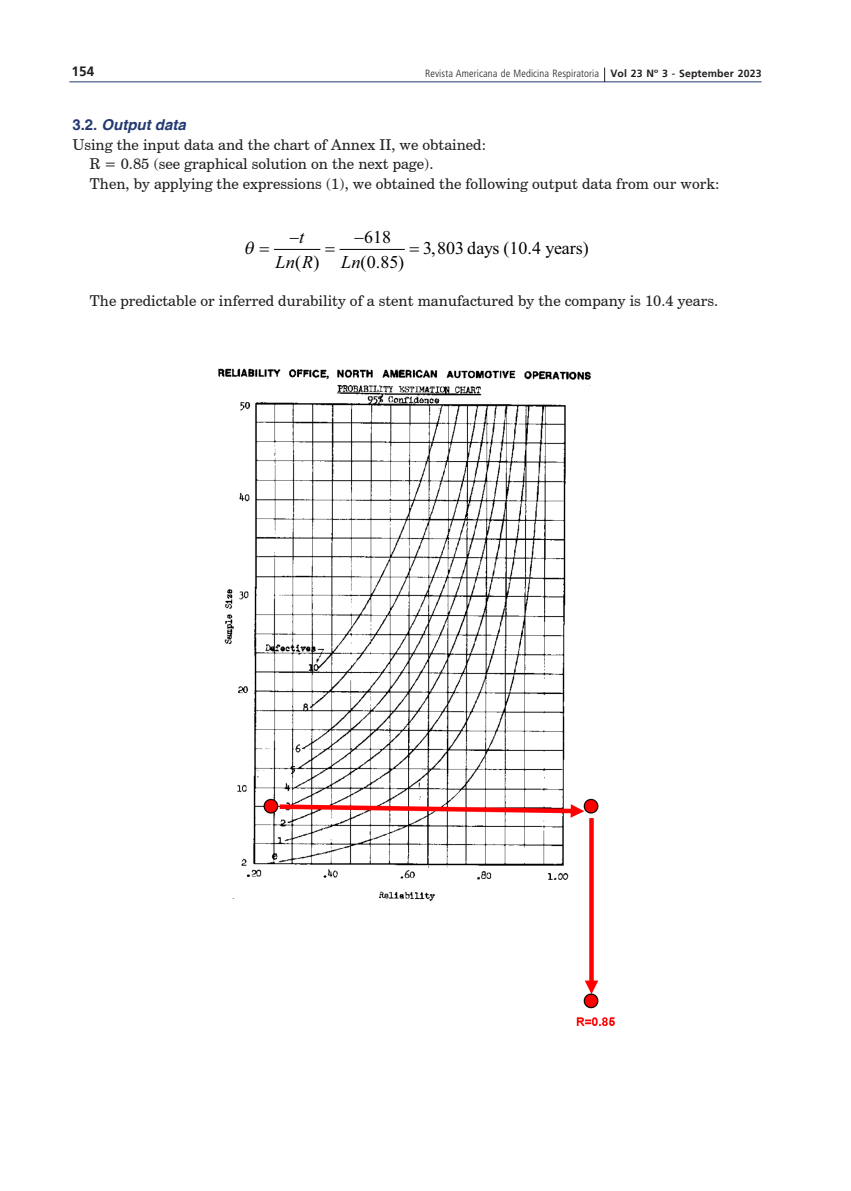
<style>
.page{position:relative;width:851px;height:1191px;background:#fff}
.page>*{position:absolute;margin:0;border:0;box-sizing:border-box;transform-origin:0 0}
.t1{font:18px "Times New Roman";color:#000}
.t2{font:italic 18px "Times New Roman";color:#000}
.t3{font:15px/19.5px "Century Schoolbook BT";color:#231f20}
.t4{font:italic 700 15px "Helvetica";color:#253a71}
.t5{font:700 13.5px "Frutiger";color:#231f20}
.t6{font:300 condensed 10.5px "Frutiger LT Std";letter-spacing:.01em;color:#231f20}
.s1{font-family:"Frutiger";font-weight:700;font-stretch:normal}
.s2{font-style:normal}
.s3{font-style:italic}
</style>
<div class="page">
<hr style="left:69px;top:81px;width:692px;height:1px;background:#253a71">
<svg style="left:604px;top:67px;width:1px;height:15px"></svg>
<hr style="left:274px;top:249px;width:46px;height:1px;background:#000">
<hr style="left:339px;top:249px;width:66px;height:1px;background:#000">
<img style="left:218px;top:368px;width:397px;height:657px">
<p class="t5" style="left:71px;top:63px;width:24px">154</p>
<p class="t6" style="left:425px;top:67px;width:338px">Revista Americana de Medicina Respiratoria <span class="s1">Vol 23 Nº 3 - September 2023</span></p>
<p class="t4" style="left:72px;top:115px;width:115px"><span class="s2">3.2.</span> Output data</p>
<p class="t3" style="left:89px;top:134px;width:631px;text-indent:-17px">Using the input data and the chart of Annex II, we obtained:<br>R = 0.85 (see graphical solution on the next page).<br>Then, by applying the expressions (1), we obtained the following output data from our work:</p>
<p class="t2" style="left:289px;top:224px;width:16px">−t</p>
<p class="t1" style="left:354px;top:230px;width:38px">−618</p>
<p class="t2" style="left:275px;top:249px;width:45px">Ln<span class="s2">( )</span></p>
<p class="t2" style="left:302px;top:249px;width:12px">R</p>
<p class="t1" style="left:341px;top:255px;width:64px"><span class="s3">Ln</span>( . )</p>
<p class="t1" style="left:367px;top:255px;width:33px">085</p>
<p class="t1" style="left:423px;top:241px;width:167px">3 803 days (10.4 years)</p>
<p class="t1" style="left:431px;top:241px;width:6px">,</p>
<p class="t3" style="left:89px;top:290px;width:630px">The predictable or inferred durability of a stent manufactured by the company is 10.4 years.</p>
</div>
